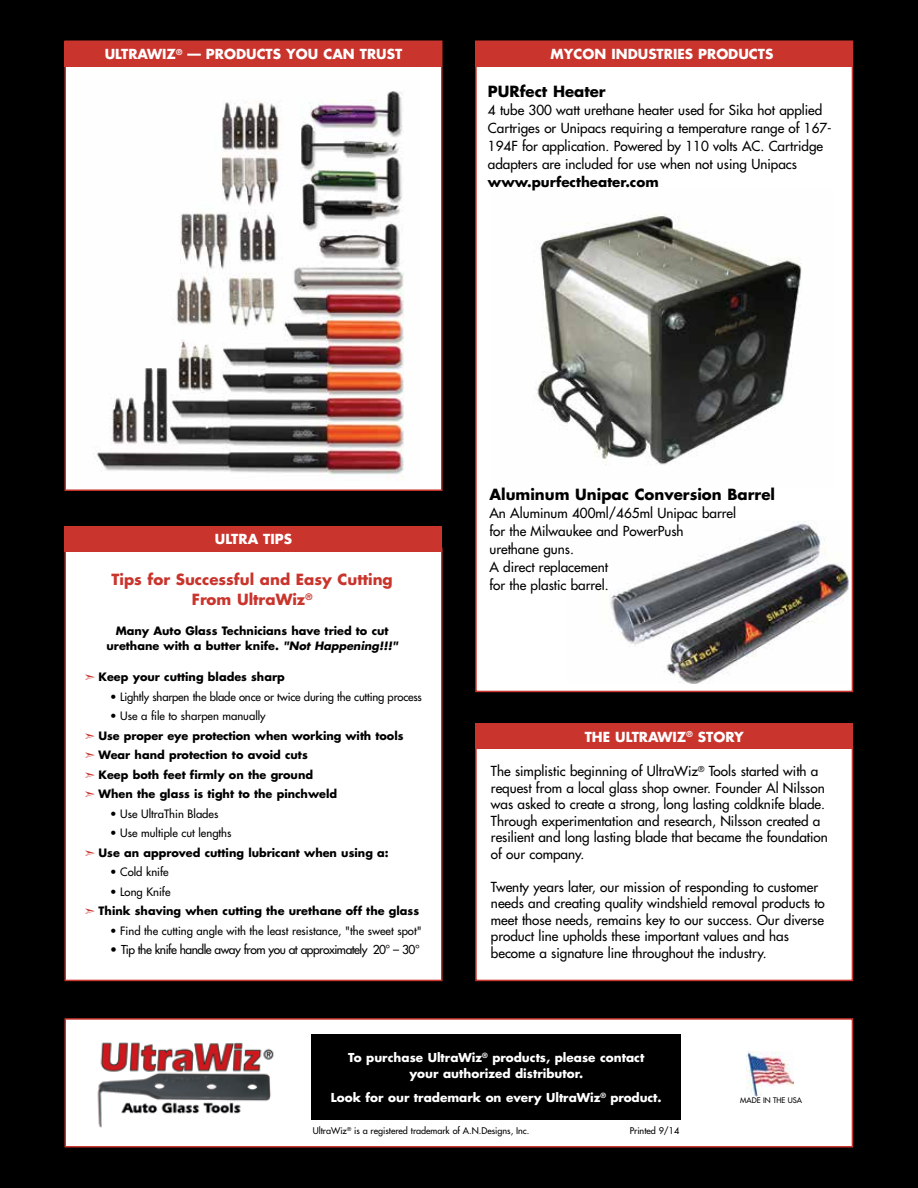
<style>
.page{position:relative;width:918px;height:1188px;background:#000}
.page>*{position:absolute;margin:0;border:0;box-sizing:border-box;transform-origin:0 0}
.t1{font:700 15px/19.5px "Futura";color:#c9342c;text-align:center}
.t2{font:700 15px "Futura";color:#000}
.t3{font:13.5px/16.5px "Futura";color:#000}
.t4{font:700 13.5px "Futura";color:#fff}
.t5{font:700 13.5px "Futura";color:#000}
.t6{font:700 12px/16.5px "Futura";color:#fff;text-align:center}
.t7{font:12px "Futura";letter-spacing:-.04em;color:#000}
.t8{font:700 11.25px/19.5px "Futura";color:#000}
.t9{font:11.25px "Futura";color:#000}
.t10{font:9px "Futura";color:#000}
.t11{font:7.5px "Futura";color:#000}
.s1{font-style:italic}
.s2{color:#c9342c}
.s3{font-weight:400}
</style>
<div class="page">
<div style="left:65px;top:1019px;width:787px;height:128px;background:#fff"></div>
<div style="left:64px;top:1018px;width:789px;height:130px;border:2px solid #c9342c"></div>
<img style="left:97px;top:1042px;width:177px;height:86px">
<div style="left:312px;top:1034px;width:369px;height:86px;background:#000"></div>
<img style="left:746px;top:1052px;width:47px;height:45px">
<div style="left:64px;top:548px;width:378px;height:433px;background:#fff;border:2px solid #c9342c"></div>
<div style="left:64px;top:526px;width:378px;height:26px;background:#c9342c"></div>
<div style="left:476px;top:41px;width:376px;height:650px;background:#fff"></div>
<img style="left:536px;top:214px;width:266px;height:251px">
<div style="left:475px;top:40px;width:378px;height:652px;border:2px solid #c9342c"></div>
<div style="left:475px;top:41px;width:378px;height:26px;background:#c9342c"></div>
<div style="left:65px;top:41px;width:377px;height:449px;background:#fff"></div>
<img style="left:93px;top:91px;width:311px;height:388px">
<div style="left:64px;top:40px;width:378px;height:451px;border:2px solid #c9342c"></div>
<div style="left:64px;top:41px;width:378px;height:26px;background:#c9342c"></div>
<img style="left:610px;top:521px;width:239px;height:163px">
<div style="left:475px;top:746px;width:378px;height:235px;background:#fff;border:2px solid #c9342c"></div>
<div style="left:475px;top:723px;width:378px;height:26px;background:#c9342c"></div>
<p class="t4" style="left:105px;top:45px;width:299px">ULTRAWIZ<sup>®</sup> — PRODUCTS YOU CAN TRUST</p>
<p class="t4" style="left:551px;top:45px;width:224px">MYCON INDUSTRIES PRODUCTS</p>
<p class="t2" style="left:488px;top:81px;width:119px">PURfect Heater</p>
<p class="t3" style="left:488px;top:101px;width:345px;line-height:18px">4 tube 300 watt urethane heater used for Sika hot applied Cartriges or Unipacs requiring a temperature range of 167- 194F for application. Powered by 110 volts AC. Cartridge adapters are included for use when not using Unipacs</p>
<p class="t5" style="left:488px;top:173px;width:172px">www.purfectheater.com</p>
<p class="t4" style="left:215px;top:530px;width:79px">ULTRA TIPS</p>
<p class="t1" style="left:112px;top:570px;width:283px">Tips for Successful and Easy Cutting<br>From UltraWiz<sup>®</sup></p>
<p class="t8" style="left:107px;top:623px;width:293px;line-height:15px;text-align:center">Many Auto Glass Technicians have tried to cut urethane with a butter knife. <span class="s1">"Not Happening!!!"</span></p>
<p class="t8" style="left:85px;top:667px;width:202px"><span class="s2">➣</span> Keep your cutting blades sharp</p>
<p class="t9" style="left:110px;top:689px;width:313px">• Lightly sharpen the blade once or twice during the cutting process</p>
<p class="t8" style="left:85px;top:706px;width:320px;text-indent:25px"><span class="s3">• Use a file to sharpen manually<br></span><span class="s2">➣</span> Use proper eye protection when working with tools <span class="s2">➣</span> Wear hand protection to avoid cuts<br><span class="s2">➣</span> Keep both feet firmly on the ground<br><span class="s2">➣</span> When the glass is tight to the pinchweld</p>
<p class="t9" style="left:110px;top:806px;width:110px">• Use UltraThin Blades</p>
<p class="t8" style="left:85px;top:823px;width:305px;text-indent:25px"><span class="s3">• Use multiple cut lengths<br></span><span class="s2">➣</span> Use an approved cutting lubricant when using a:</p>
<p class="t9" style="left:110px;top:865px;width:60px">• Cold knife</p>
<p class="t8" style="left:85px;top:881px;width:336px;text-indent:25px"><span class="s3">• Long Knife<br></span><span class="s2">➣</span> Think shaving when cutting the urethane off the glass</p>
<p class="t9" style="left:110px;top:923px;width:313px">• Find the cutting angle with the least resistance, "the sweet spot"</p>
<p class="t7" style="left:110px;top:942px;width:311px">• Tip the knife handle away from you at approximately 20° – 30°</p>
<p class="t2" style="left:489px;top:484px;width:287px">Aluminum Unipac Conversion Barrel</p>
<p class="t3" style="left:489px;top:504px;width:248px;line-height:18px">An Aluminum 400ml/465ml Unipac barrel for the Milwaukee and PowerPush urethane guns.<br>A direct replacement<br>for the plastic barrel.</p>
<p class="t4" style="left:585px;top:727px;width:160px">THE ULTRAWIZ<sup>®</sup> STORY</p>
<p class="t3" style="left:491px;top:763px;width:338px">The simplistic beginning of UltraWiz<sup>®</sup> Tools started with a request from a local glass shop owner. Founder Al Nilsson was asked to create a strong, long lasting coldknife blade.<br>Through experimentation and research, Nilsson created a resilient and long lasting blade that became the foundation of our company.</p>
<p class="t3" style="left:491px;top:878px;width:335px">Twenty years later, our mission of responding to customer needs and creating quality windshield removal products to meet those needs, remains key to our success. Our diverse product line upholds these important values and has become a signature line throughout the industry.</p>
<p class="t3" style="left:481px;top:766px;width:338px">The simplistic beginning of UltraWiz<sup>®</sup> Tools started with a request from a local glass shop owner. Founder Al Nilsson was asked to create a strong, long lasting coldknife blade.<br>Through experimentation and research, Nilsson created a resilient and long lasting blade that became the foundation of our company.</p>
<p class="t3" style="left:481px;top:882px;width:335px">Twenty years later, our mission of responding to customer needs and creating quality windshield removal products to meet those needs, remains key to our success. Our diverse product line upholds these important values and has become a signature line throughout the industry.</p>
<p class="t6" style="left:348px;top:1049px;width:298px">To purchase UltraWiz<sup>®</sup> products, please contact your authorized distributor.</p>
<p class="t6" style="left:331px;top:1089px;width:332px">Look for our trademark on every UltraWiz<sup>®</sup> product.</p>
<p class="t10" style="left:313px;top:1125px;width:218px">UltraWiz<sup>®</sup> is a registered trademark of A.N.Designs, Inc.</p>
<p class="t10" style="left:630px;top:1125px;width:51px">Printed 9/14</p>
<p class="t11" style="left:740px;top:1096px;width:64px">MADE IN THE USA</p>
</div>
